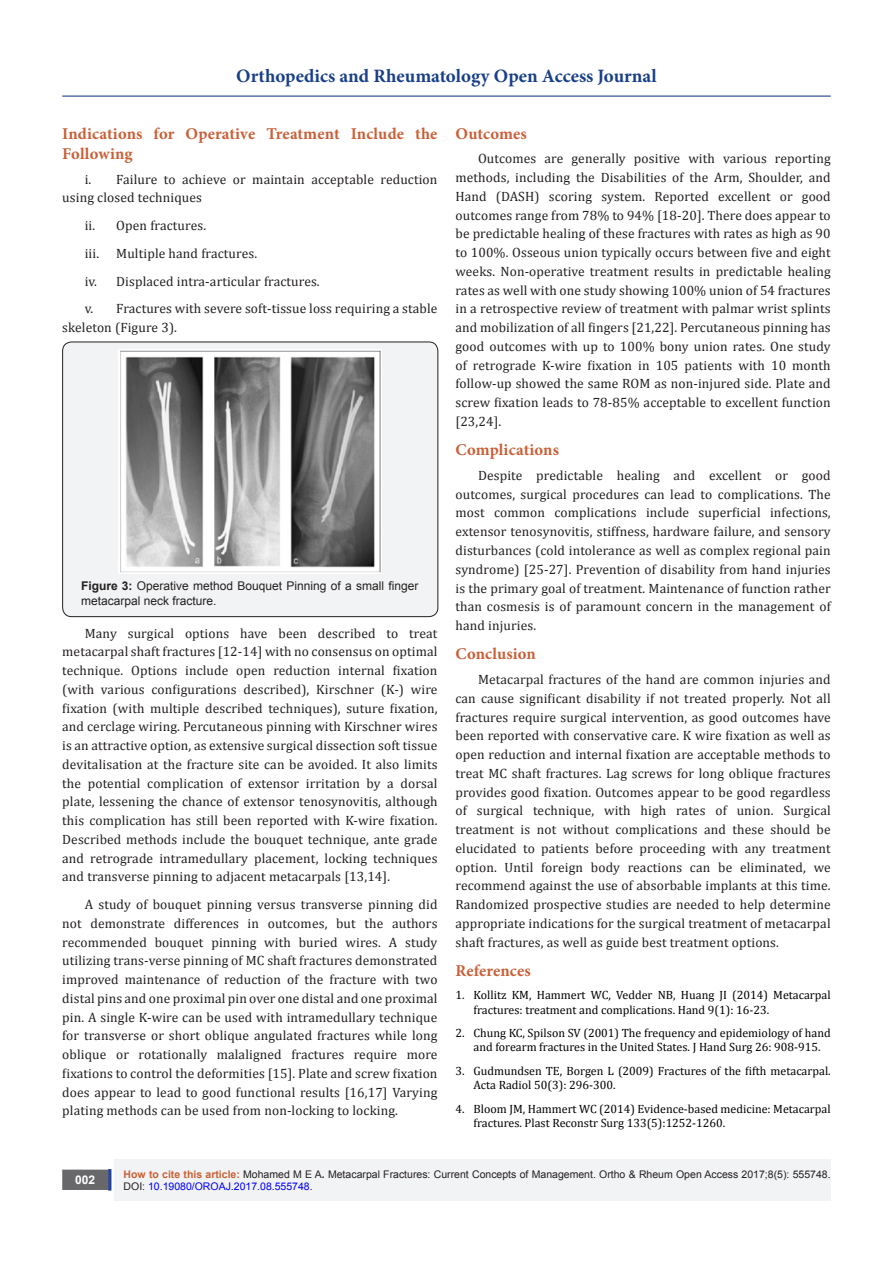
<style>
.page{position:relative;width:893px;height:1263px;background:#fff}
.page>*{position:absolute;margin:0;border:0;box-sizing:border-box;transform-origin:0 0}
.t1{font:700 18.9px "Minion Pro";color:#183f89}
.t2{font:700 16.5px/20.2px "Minion Pro";letter-spacing:.005em;color:#ca5f37}
.t3{font:13.5px/18.8px "Cambria";letter-spacing:.01em;color:#231f20;text-align:justify}
.t4{font:12px/14.4px "Cambria";color:#000}
.t5{font:12px/14.4px "Arial";color:#231f20}
.t6{font:700 12px "Arial";color:#fff}
.t7{font:10.5px/12.6px "Arial";color:#231f20}
.s1{font-weight:700}
.s2{font-weight:700;color:#ca6035}
.s3{color:#00f}
</style>
<div class="page">
<div style="left:115px;top:1160px;width:716px;height:41px;background:#f2f3f4"></div>
<div style="left:63px;top:1170px;width:44px;height:19px;background:#68676a"></div>
<div style="left:62px;top:1169px;width:46px;height:21px;border:2px solid #68676a"></div>
<div style="left:108px;top:1169px;width:3px;height:21px;background:#1c6d90;border:2px solid #253f8e"></div>
<hr style="left:62px;top:96px;width:769px;height:1px;background:#253f8e">
<div style="left:63px;top:342px;width:375px;height:275px;background:#f2f3f4;border-radius:9px"></div>
<div style="left:62px;top:342px;width:376px;height:275px;border:1px solid #231f20;border-radius:9px"></div>
<img style="left:119px;top:349px;width:263px;height:224px">
<h1 class="t1" style="left:236px;top:63px;width:422px">Orthopedics and Rheumatology Open Access Journal</h1>
<p class="t2" style="left:62px;top:123px;width:377px">Indications for Operative Treatment Include the<br>Following</p>
<p class="t3" style="left:62px;top:170px;width:377px;text-indent:22px">i. Failure to achieve or maintain acceptable reduction using closed techniques</p>
<p class="t3" style="left:85px;top:216px;width:123px">ii. Open fractures.</p>
<p class="t3" style="left:85px;top:244px;width:16px">iii.</p>
<p class="t3" style="left:116px;top:244px;width:142px">Multiple hand fractures.</p>
<p class="t3" style="left:85px;top:272px;width:236px">iv. Displaced intra-articular fractures.</p>
<p class="t3" style="left:62px;top:299px;width:377px;text-indent:22px">v. Fractures with severe soft-tissue loss requiring a stable skeleton (Figure 3).</p>
<p class="t5" style="left:81px;top:579px;width:339px"><span class="s1">Figure 3:</span> Operative method Bouquet Pinning of a small finger metacarpal neck fracture.</p>
<p class="t3" style="left:62px;top:623px;width:377px;text-indent:22px">Many surgical options have been described to treat metacarpal shaft fractures [12-14] with no consensus on optimal technique. Options include open reduction internal fixation (with various configurations described), Kirschner (K-) wire fixation (with multiple described techniques), suture fixation, and cerclage wiring. Percutaneous pinning with Kirschner wires is an attractive option, as extensive surgical dissection soft tissue devitalisation at the fracture site can be avoided. It also limits the potential complication of extensor irritation by a dorsal plate, lessening the chance of extensor tenosynovitis, although this complication has still been reported with K-wire fixation.<br>Described methods include the bouquet technique, ante grade and retrograde intramedullary placement, locking techniques and transverse pinning to adjacent metacarpals [13,14].</p>
<p class="t3" style="left:62px;top:895px;width:377px;text-indent:22px">A study of bouquet pinning versus transverse pinning did not demonstrate differences in outcomes, but the authors recommended bouquet pinning with buried wires. A study utilizing trans-verse pinning of MC shaft fractures demonstrated improved maintenance of reduction of the fracture with two distal pins and one proximal pin over one distal and one proximal pin. A single K-wire can be used with intramedullary technique for transverse or short oblique angulated fractures while long oblique or rotationally malaligned fractures require more fixations to control the deformities [15]. Plate and screw fixation does appear to lead to good functional results [16,17] Varying plating methods can be used from non-locking to locking.</p>
<p class="t2" style="left:455px;top:123px;width:73px">Outcomes</p>
<p class="t3" style="left:455px;top:149px;width:377px;text-indent:22px">Outcomes are generally positive with various reporting methods, including the Disabilities of the Arm, Shoulder, and Hand (DASH) scoring system. Reported excellent or good outcomes range from 78% to 94% [18-20]. There does appear to be predictable healing of these fractures with rates as high as 90 to 100%. Osseous union typically occurs between five and eight weeks. Non-operative treatment results in predictable healing rates as well with one study showing 100% union of 54 fractures in a retrospective review of treatment with palmar wrist splints and mobilization of all fingers [21,22]. Percutaneous pinning has good outcomes with up to 100% bony union rates. One study of retrograde K-wire fixation in 105 patients with 10 month follow-up showed the same ROM as non-injured side. Plate and screw fixation leads to 78-85% acceptable to excellent function [23,24].</p>
<p class="t2" style="left:455px;top:440px;width:105px">Complications</p>
<p class="t3" style="left:455px;top:466px;width:377px;text-indent:22px">Despite predictable healing and excellent or good outcomes, surgical procedures can lead to complications. The most common complications include superficial infections, extensor tenosynovitis, stiffness, hardware failure, and sensory disturbances (cold intolerance as well as complex regional pain syndrome) [25-27]. Prevention of disability from hand injuries is the primary goal of treatment. Maintenance of function rather than cosmesis is of paramount concern in the management of hand injuries.</p>
<p class="t2" style="left:455px;top:644px;width:82px">Conclusion</p>
<p class="t3" style="left:455px;top:670px;width:377px;text-indent:22px">Metacarpal fractures of the hand are common injuries and can cause significant disability if not treated properly. Not all fractures require surgical intervention, as good outcomes have been reported with conservative care. K wire fixation as well as open reduction and internal fixation are acceptable methods to treat MC shaft fractures. Lag screws for long oblique fractures provides good fixation. Outcomes appear to be good regardless of surgical technique, with high rates of union. Surgical treatment is not without complications and these should be elucidated to patients before proceeding with any treatment option. Until foreign body reactions can be eliminated, we recommend against the use of absorbable implants at this time.<br>Randomized prospective studies are needed to help determine appropriate indications for the surgical treatment of metacarpal shaft fractures, as well as guide best treatment options.</p>
<p class="t2" style="left:455px;top:960px;width:77px">References</p>
<p class="t4" style="left:473px;top:988px;width:359px;text-indent:-18px">1. Kollitz KM, Hammert WC, Vedder NB, Huang JI (2014) Metacarpal fractures: treatment and complications. Hand 9(1): 16-23.</p>
<p class="t4" style="left:473px;top:1026px;width:359px;text-indent:-18px">2. Chung KC, Spilson SV (2001) The frequency and epidemiology of hand and forearm fractures in the United States. J Hand Surg 26: 908-915.</p>
<p class="t4" style="left:473px;top:1063px;width:359px;text-indent:-18px">3. Gudmundsen TE, Borgen L (2009) Fractures of the fifth metacarpal.<br>Acta Radiol 50(3): 296-300.</p>
<p class="t4" style="left:473px;top:1101px;width:359px;text-indent:-18px">4. Bloom JM, Hammert WC (2014) Evidence-based medicine: Metacarpal fractures. Plast Reconstr Surg 133(5):1252-1260.</p>
<p class="t6" style="left:75px;top:1172px;width:22px">002</p>
<p class="t7" style="left:124px;top:1168px;width:709px"><span class="s2">How to cite this article:</span> Mohamed M E A<span class="s1">.</span> Metacarpal Fractures: Current Concepts of Management. Ortho &amp; Rheum Open Access 2017;8(5): 555748.<br>DOI: <span class="s3">10.19080/OROAJ.2017.08.555748.</span></p>
</div>
